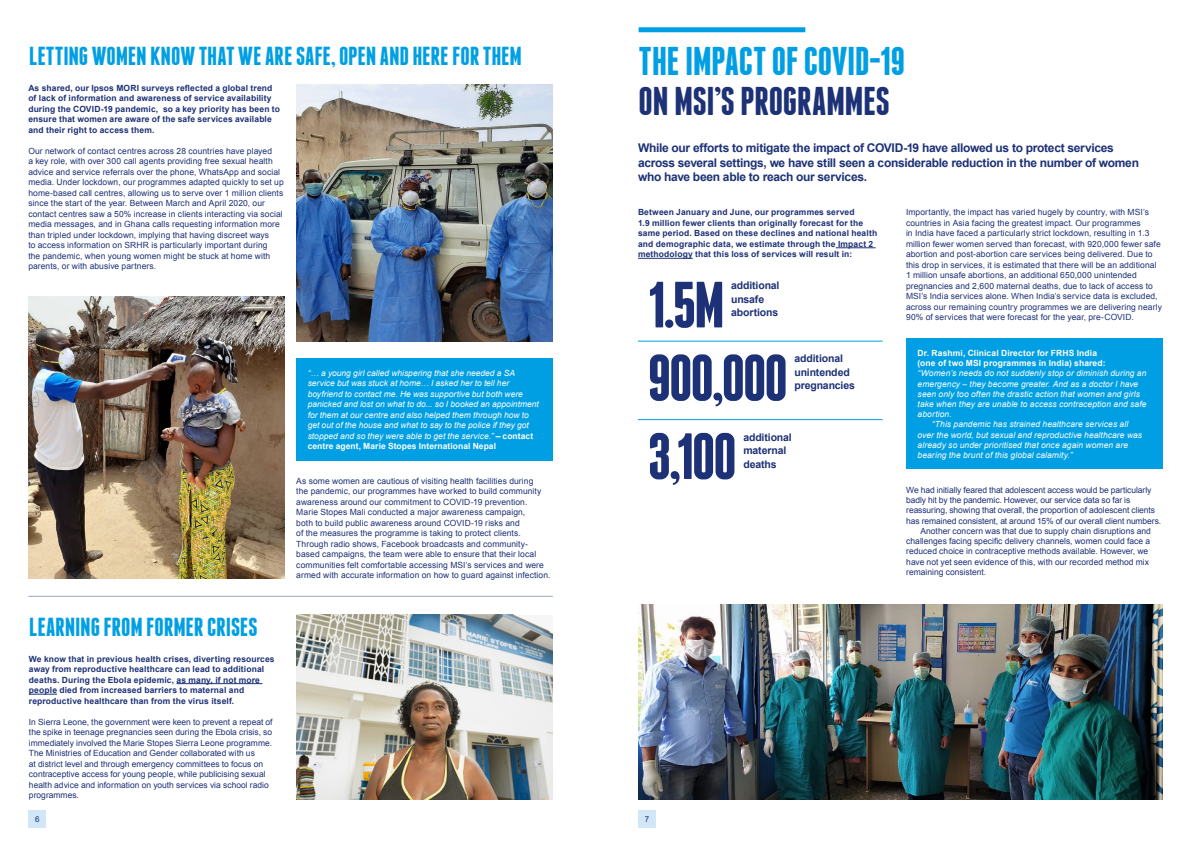
<style>
.page{position:relative;width:1191px;height:842px;background:#fff}
.page>*{position:absolute;margin:0;border:0;box-sizing:border-box;transform-origin:0 0}
.t1{font:700 40px "Franchise";letter-spacing:-.015em;color:#009fe3}
.t2{font:700 40px "Franchise";letter-spacing:-.01em;color:#1d3176}
.t3{font:700 26px "Franchise";letter-spacing:-.005em;color:#009fe3}
.t4{font:700 12px/14.4px "Arial";letter-spacing:-.025em;color:#1d3176}
.t5{font:700 10.5px/13.5px "Arial";letter-spacing:-.015em;color:#1d3176}
.t6{font:8.5px/10.5px "Arial";letter-spacing:.005em;color:#1d3176}
.t7{font:italic 8.5px/10.5px "Arial";letter-spacing:.005em;color:#fff}
.t8{font:700 8.5px/10.5px "Arial";letter-spacing:.015em;color:#1d3176}
.t9{font:700 8.5px/10.2px "Arial";letter-spacing:.015em;color:#fff}
.t10{font:8px "Arial";color:#1d3176}
.s1{font-weight:700;font-style:normal}
</style>
<div class="page">
<img style="left:296px;top:615px;width:257px;height:184px">
<hr style="left:176px;top:683px;width:86px;height:1px;background:#1d3176">
<svg style="left:29px;top:694px;width:28px;height:1px"></svg>
<div style="left:29px;top:811px;width:17px;height:17px;background:#d1e7f7"></div>
<img style="left:296px;top:85px;width:257px;height:256px">
<img style="left:28px;top:297px;width:257px;height:281px">
<div style="left:296px;top:358px;width:256px;height:103px;background:#009fe3"></div>
<img style="left:638px;top:604px;width:524px;height:195px">
<div style="left:638px;top:27px;width:167px;height:5px;background:#009fe3"></div>
<div style="left:638px;top:811px;width:17px;height:17px;background:#d1e7f7"></div>
<hr style="left:835px;top:247px;width:40px;height:1px;background:#1d3176">
<hr style="left:638px;top:258px;width:55px;height:1px;background:#1d3176">
<div style="left:906px;top:338px;width:256px;height:131px;background:#009fe3"></div>
<hr style="left:28px;top:596px;width:525px;height:1px;background:#1d3176">
<hr style="left:638px;top:341px;width:244px;height:1px;background:#009fe3">
<hr style="left:638px;top:419px;width:244px;height:1px;background:#009fe3">
<svg style="left:650px;top:282px;width:72px;height:46px"></svg>
<svg style="left:650px;top:354px;width:135px;height:52px"></svg>
<svg style="left:650px;top:433px;width:84px;height:52px"></svg>
<h2 class="t3" style="left:29px;top:44px;width:494px">LETTING WOMEN KNOW THAT WE ARE SAFE, OPEN AND HERE FOR THEM</h2>
<p class="t8" style="left:28px;top:83px;width:253px">As shared, our Ipsos MORI surveys reflected a global trend of lack of information and awareness of service availability during the COVID-19 pandemic, so a key priority has been to ensure that women are aware of the safe services available and their right to access them.</p>
<p class="t6" style="left:28px;top:146px;width:257px">Our network of contact centres across 28 countries have played<br>a key role, with over 300 call agents providing free sexual health advice and service referrals over the phone, WhatsApp and social media. Under lockdown, our programmes adapted quickly to set up home-based call centres, allowing us to serve over 1 million clients since the start of the year. Between March and April 2020, our contact centres saw a 50% increase in clients interacting via social media messages, and in Ghana calls requesting information more than tripled under lockdown, implying that having discreet ways<br>to access information on SRHR is particularly important during<br>the pandemic, when young women might be stuck at home with parents, or with abusive partners.</p>
<h2 class="t3" style="left:29px;top:614px;width:230px">LEARNING FROM FORMER CRISES</h2>
<p class="t8" style="left:29px;top:654px;width:247px">We know that in previous health crises, diverting resources away from reproductive healthcare can lead to additional deaths. During the Ebola epidemic, as many, if not more people died from increased barriers to maternal and reproductive healthcare than from the virus itself.</p>
<p class="t6" style="left:29px;top:717px;width:245px">In Sierra Leone, the government were keen to prevent a repeat of the spike in teenage pregnancies seen during the Ebola crisis, so immediately involved the Marie Stopes Sierra Leone programme.<br>The Ministries of Education and Gender collaborated with us<br>at district level and through emergency committees to focus on contraceptive access for young people, while publicising sexual health advice and information on youth services via school radio programmes.</p>
<p class="t10" style="left:35px;top:814px;width:6px">6</p>
<p class="t7" style="left:308px;top:368px;width:233px">“… a young girl called whispering that she needed a SA service but was stuck at home… I asked her to tell her boyfriend to contact me. He was supportive but both were panicked and lost on what to do... so I booked an appointment for them at our centre and also helped them through how to get out of the house and what to say to the police if they got stopped and so they were able to get the service.” <span class="s1">– contact centre agent, Marie Stopes International Nepal</span></p>
<p class="t6" style="left:296px;top:475px;width:256px">As some women are cautious of visiting health facilities during<br>the pandemic, our programmes have worked to build community awareness around our commitment to COVID-19 prevention.<br>Marie Stopes Mali conducted a major awareness campaign,<br>both to build public awareness around COVID-19 risks and<br>of the measures the programme is taking to protect clients.<br>Through radio shows, Facebook broadcasts and community&shy;based campaigns, the team were able to ensure that their local communities felt comfortable accessing MSI’s services and were armed with accurate information on how to guard against infection.</p>
<h1 class="t1" style="left:638px;top:43px;width:268px">THE IMPACT OF COVID-19</h1>
<h1 class="t2" style="left:638px;top:83px;width:253px">ON MSI’S PROGRAMMES</h1>
<h3 class="t4" style="left:638px;top:141px;width:502px">While our efforts to mitigate the impact of COVID-19 have allowed us to protect services across several settings, we have still seen a considerable reduction in the number of women who have been able to reach our services.</h3>
<p class="t8" style="left:638px;top:207px;width:241px">Between January and June, our programmes served<br>1.9 million fewer clients than originally forecast for the same period. Based on these declines and national health and demographic data, we estimate through the Impact 2 methodology that this loss of services will result in:</p>
<p class="t5" style="left:731px;top:279px;width:50px">additional unsafe abortions</p>
<p class="t5" style="left:794px;top:352px;width:62px">additional unintended pregnancies</p>
<p class="t5" style="left:743px;top:430px;width:50px">additional maternal deaths</p>
<p class="t6" style="left:906px;top:207px;width:257px">Importantly, the impact has varied hugely by country, with MSI’s countries in Asia facing the greatest impact. Our programmes<br>in India have faced a particularly strict lockdown, resulting in 1.3 million fewer women served than forecast, with 920,000 fewer safe abortion and post-abortion care services being delivered. Due to this drop in services, it is estimated that there will be an additional 1 million unsafe abortions, an additional 650,000 unintended pregnancies and 2,600 maternal deaths, due to lack of access to MSI’s India services alone. When India’s service data is excluded, across our remaining country programmes we are delivering nearly 90% of services that were forecast for the year, pre-COVID.</p>
<p class="t9" style="left:917px;top:348px;width:189px">Dr. Rashmi, Clinical Director for FRHS India (one of two MSI programmes in India) shared:</p>
<p class="t7" style="left:917px;top:368px;width:230px">“Women’s needs do not suddenly stop or diminish during an</p>
<p class="t7" style="left:917px;top:378px;width:222px">emergency – they become greater. And as a doctor I have</p>
<p class="t7" style="left:917px;top:389px;width:224px">seen only too often the drastic action that women and girls</p>
<p class="t7" style="left:917px;top:399px;width:230px">take when they are unable to access contraception and safe</p>
<p class="t7" style="left:917px;top:409px;width:36px">abortion.</p>
<p class="t7" style="left:931px;top:419px;width:198px">“This pandemic has strained healthcare services all</p>
<p class="t7" style="left:917px;top:429px;width:226px">over the world, but sexual and reproductive healthcare was</p>
<p class="t7" style="left:917px;top:440px;width:212px">already so under prioritised that once again women are</p>
<p class="t7" style="left:917px;top:450px;width:156px">bearing the brunt of this global calamity.”</p>
<p class="t6" style="left:906px;top:485px;width:247px">We had initially feared that adolescent access would be particularly</p>
<p class="t6" style="left:906px;top:495px;width:225px">badly hit by the pandemic. However, our service data so far is</p>
<p class="t6" style="left:906px;top:505px;width:250px">reassuring, showing that overall, the proportion of adolescent clients</p>
<p class="t6" style="left:906px;top:515px;width:256px">has remained consistent, at around 15% of our overall client numbers.</p>
<p class="t6" style="left:920px;top:526px;width:232px">Another concern was that due to supply chain disruptions and</p>
<p class="t6" style="left:906px;top:536px;width:245px">challenges facing specific delivery channels, women could face a</p>
<p class="t6" style="left:906px;top:546px;width:243px">reduced choice in contraceptive methods available. However, we</p>
<p class="t6" style="left:906px;top:556px;width:244px">have not yet seen evidence of this, with our recorded method mix</p>
<p class="t6" style="left:906px;top:566px;width:81px">remaining consistent.</p>
<p class="t10" style="left:645px;top:814px;width:6px">7</p>
</div>
